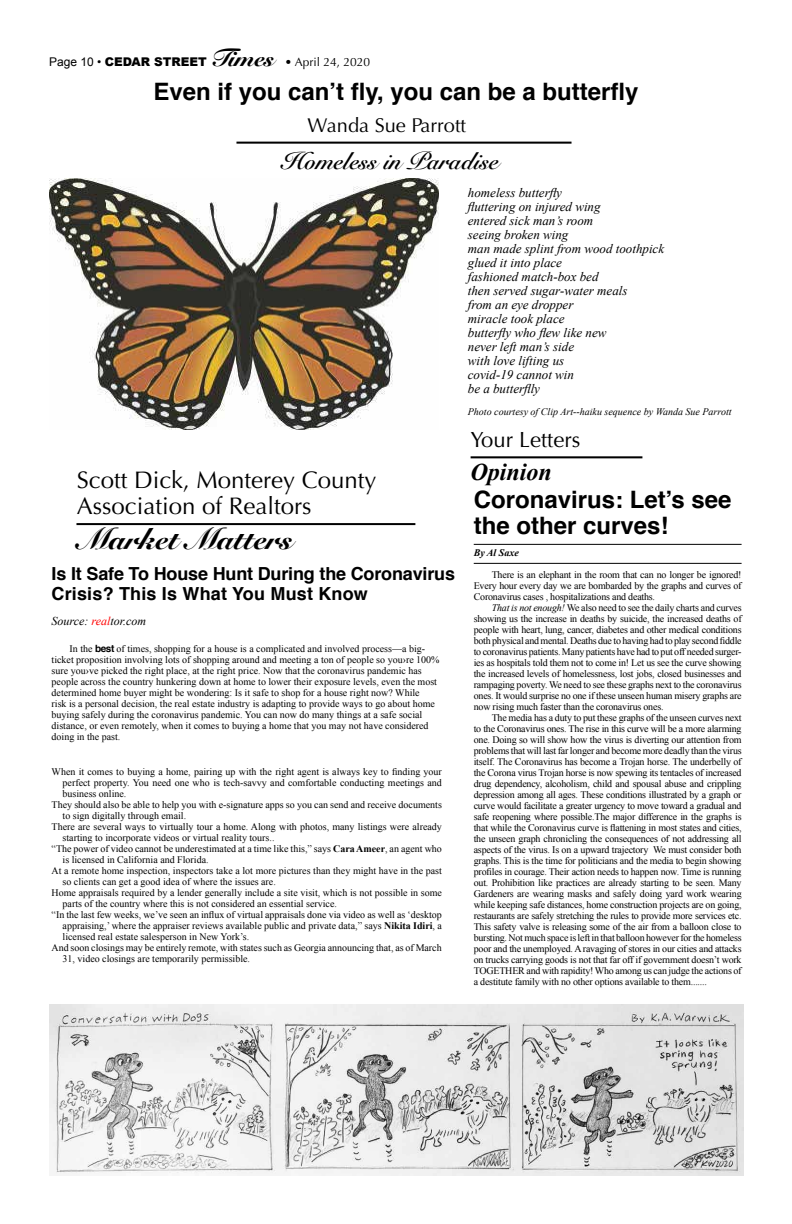
<style>
.page{position:relative;width:792px;height:1224px;background:#fff}
.page>*{position:absolute;margin:0;border:0;box-sizing:border-box;transform-origin:0 0}
.t1{font:900 30px "Snell Roundhand";color:#000}
.t2{font:700 24px/26px "Helvetica";color:#000}
.t3{font:24px/26px "Optima";color:#000}
.t4{font:700 24px "Snell Roundhand";color:#000}
.t5{font:italic 700 24px "Times New Roman";color:#000}
.t6{font:22px "Optima";color:#000}
.t7{font:20px "Optima";color:#000}
.t8{font:700 18px/20px "Helvetica";letter-spacing:-.01em;color:#000}
.t9{font:italic 13px/14px "Times New Roman";color:#000}
.t10{font:12px "Optima";color:#000}
.t11{font:italic 12px "Times New Roman";color:#000}
.t12{font:10px/11px "Times New Roman";color:#000;text-align:justify}
.t13{font:italic 10px "Times New Roman";color:#000}
.t14{font:italic 700 10px "Times New Roman";color:#000}
.s1{font-family:"Arial"}
.s2{font-family:"Arial";font-weight:900}
.s3{font-family:"Snell Roundhand";font-weight:900;font-size:24px}
.s4{color:#f00}
.s5{font-family:"Helvetica";font-weight:700}
.s6{font-weight:700}
.s7{font-style:italic}
</style>
<div class="page">
<hr style="left:236px;top:142px;width:336px;height:2px;background:#000">
<img style="left:49px;top:179px;width:390px;height:250px">
<hr style="left:76px;top:523px;width:339px;height:2px;background:#000">
<hr style="left:474px;top:544px;width:268px;height:1px;background:#000">
<hr style="left:474px;top:563px;width:268px;height:1px;background:#000">
<hr style="left:471px;top:456px;width:171px;height:2px;background:#000">
<img style="left:49px;top:1004px;width:695px;height:171px">
<p class="t10" style="left:49px;top:55px;width:323px"><span class="s1">Page 10 •</span> <span class="s2">CEDAR STREET</span> <span class="s3">Times</span> • April 24, 2020</p>
<h2 class="t2" style="left:153px;top:79px;width:487px">Even if you can’t fly, you can be a butterfly</h2>
<h3 class="t7" style="left:308px;top:114px;width:160px">Wanda Sue Parrott</h3>
<h2 class="t4" style="left:282px;top:140px;width:218px">Homeless in Paradise</h2>
<p class="t9" style="left:468px;top:186px;width:198px">homeless butterfly<br>fluttering on injured wing<br>entered sick man’s room<br>seeing broken wing<br>man made splint from wood toothpick glued it into place<br>fashioned match-box bed<br>then served sugar-water meals<br>from an eye dropper<br>miracle took place<br>butterfly who flew like new<br>never left man’s side<br>with love lifting us<br>covid-19 cannot win<br>be a butterflly</p>
<p class="t13" style="left:468px;top:405px;width:265px">Photo courtesy of Clip Art--haiku sequence by Wanda Sue Parrott</p>
<h2 class="t3" style="left:77px;top:467px;width:301px">Scott Dick, Monterey County<br>Association of Realtors</h2>
<h1 class="t1" style="left:79px;top:522px;width:215px">Market Matters</h1>
<h3 class="t8" style="left:52px;top:564px;width:405px">Is It Safe To House Hunt During the Coronavirus<br>Crisis? This Is What You Must Know</h3>
<p class="t11" style="left:52px;top:612px;width:96px">Source: <span class="s4">real</span>tor.com</p>
<p class="t12" style="left:52px;top:643px;width:390px;text-align:left;text-indent:18px">In the <span class="s5">best</span> of times, shopping for a house is a complicated and involved process—a big&shy;ticket proposition involving lots of shopping around and meeting a ton of people so you›re 100% sure you›ve picked the right place, at the right price. Now that the coronavirus pandemic has people across the country hunkering down at home to lower their exposure levels, even the most determined home buyer might be wondering: Is it safe to shop for a house right now? While<br>risk is a personal decision, the real estate industry is adapting to provide ways to go about home buying safely during the coronavirus pandemic. You can now do many things at a safe social distance, or even remotely, when it comes to buying a home that you may not have considered doing in the past.</p>
<p class="t12" style="left:52px;top:766px;width:392px">When it comes to buying a home, pairing up with the right agent is always key to finding your</p>
<p class="t12" style="left:63px;top:777px;width:381px">perfect property. You need one who is tech-savvy and comfortable conducting meetings and</p>
<p class="t12" style="left:63px;top:788px;width:65px">business online.</p>
<p class="t12" style="left:52px;top:799px;width:392px">They should also be able to help you with e-signature apps so you can send and receive documents</p>
<p class="t12" style="left:63px;top:810px;width:125px">to sign digitally through email.</p>
<p class="t12" style="left:52px;top:821px;width:392px">There are several ways to virtually tour a home. Along with photos, many listings were already</p>
<p class="t12" style="left:63px;top:832px;width:213px">starting to incorporate videos or virtual reality tours..</p>
<p class="t12" style="left:52px;top:843px;width:392px">“The power of video cannot be underestimated at a time like this,” says <span class="s6">Cara Ameer</span>, an agent who</p>
<p class="t12" style="left:63px;top:854px;width:148px">is licensed in California and Florida.</p>
<p class="t12" style="left:52px;top:865px;width:392px">At a remote home inspection, inspectors take a lot more pictures than they might have in the past</p>
<p class="t12" style="left:63px;top:876px;width:215px">so clients can get a good idea of where the issues are.</p>
<p class="t12" style="left:52px;top:887px;width:392px">Home appraisals required by a lender generally include a site visit, which is not possible in some</p>
<p class="t12" style="left:63px;top:898px;width:276px">parts of the country where this is not considered an essential service.</p>
<p class="t12" style="left:52px;top:909px;width:392px">“In the last few weeks, we’ve seen an influx of virtual appraisals done via video as well as ‘desktop</p>
<p class="t12" style="left:63px;top:920px;width:381px">appraising,’ where the appraiser reviews available public and private data,” says <span class="s6">Nikita Idiri</span>, a</p>
<p class="t12" style="left:63px;top:931px;width:188px">licensed real estate salesperson in New York’s.</p>
<p class="t12" style="left:52px;top:942px;width:392px">And soon closings may be entirely remote, with states such as Georgia announcing that, as of March</p>
<p class="t12" style="left:63px;top:953px;width:189px">31, video closings are temporarily permissible.</p>
<h3 class="t6" style="left:471px;top:427px;width:111px">Your Letters</h3>
<h2 class="t5" style="left:471px;top:455px;width:83px">Opinion</h2>
<h2 class="t2" style="left:474px;top:487px;width:259px">Coronavirus: Let’s see the other curves!</h2>
<p class="t14" style="left:474px;top:545px;width:47px">By Al Saxe</p>
<p class="t12" style="left:474px;top:569px;width:269px;text-indent:18px">There is an elephant in the room that can no longer be ignored!<br>Every hour every day we are bombarded by the graphs and curves of Coronavirus cases , hospitalizations and deaths.</p>
<p class="t12" style="left:474px;top:602px;width:269px;text-indent:18px"><span class="s7">That is not enough!</span> We also need to see the daily charts and curves showing us the increase in deaths by suicide, the increased deaths of people with heart, lung, cancer, diabetes and other medical conditions both physical and mental. Deaths due to having had to play second fiddle to coronavirus patients. Many patients have had to put off needed surger&shy;ies as hospitals told them not to come in! Let us see the curve showing the increased levels of homelessness, lost jobs, closed businesses and rampaging poverty. We need to see these graphs next to the coronavirus ones. It would surprise no one if these unseen human misery graphs are now rising much faster than the coronavirus ones.</p>
<p class="t12" style="left:474px;top:712px;width:269px;text-indent:18px">The media has a duty to put these graphs of the unseen curves next to the Coronavirus ones. The rise in this curve will be a more alarming one. Doing so will show how the virus is diverting our attention from problems that will last far longer and become more deadly than the virus itself. The Coronavirus has become a Trojan horse. The underbelly of the Corona virus Trojan horse is now spewing its tentacles of increased drug dependency, alcoholism, child and spousal abuse and crippling depression among all ages. These conditions illustrated by a graph or curve would facilitate a greater urgency to move toward a gradual and safe reopening where possible.The major difference in the graphs is that while the Coronavirus curve is flattening in most states and cities, the unseen graph chronicling the consequences of not addressing all aspects of the virus. Is on a upward trajectory We must consider both graphs. This is the time for politicians and the media to begin showing profiles in courage. Their action needs to happen now. Time is running out. Prohibition like practices are already starting to be seen. Many Gardeners are wearing masks and safely doing yard work wearing while keeping safe distances, home construction projects are on going, restaurants are safely stretching the rules to provide more services etc.<br>This safety valve is releasing some of the air from a balloon close to bursting. Not much space is left in that balloon however for the homeless poor and the unemployed. A ravaging of stores in our cities and attacks on trucks carrying goods is not that far off if government doesn’t work TOGETHER and with rapidity! Who among us can judge the actions of a destitute family with no other options available to them.......</p>
</div>
